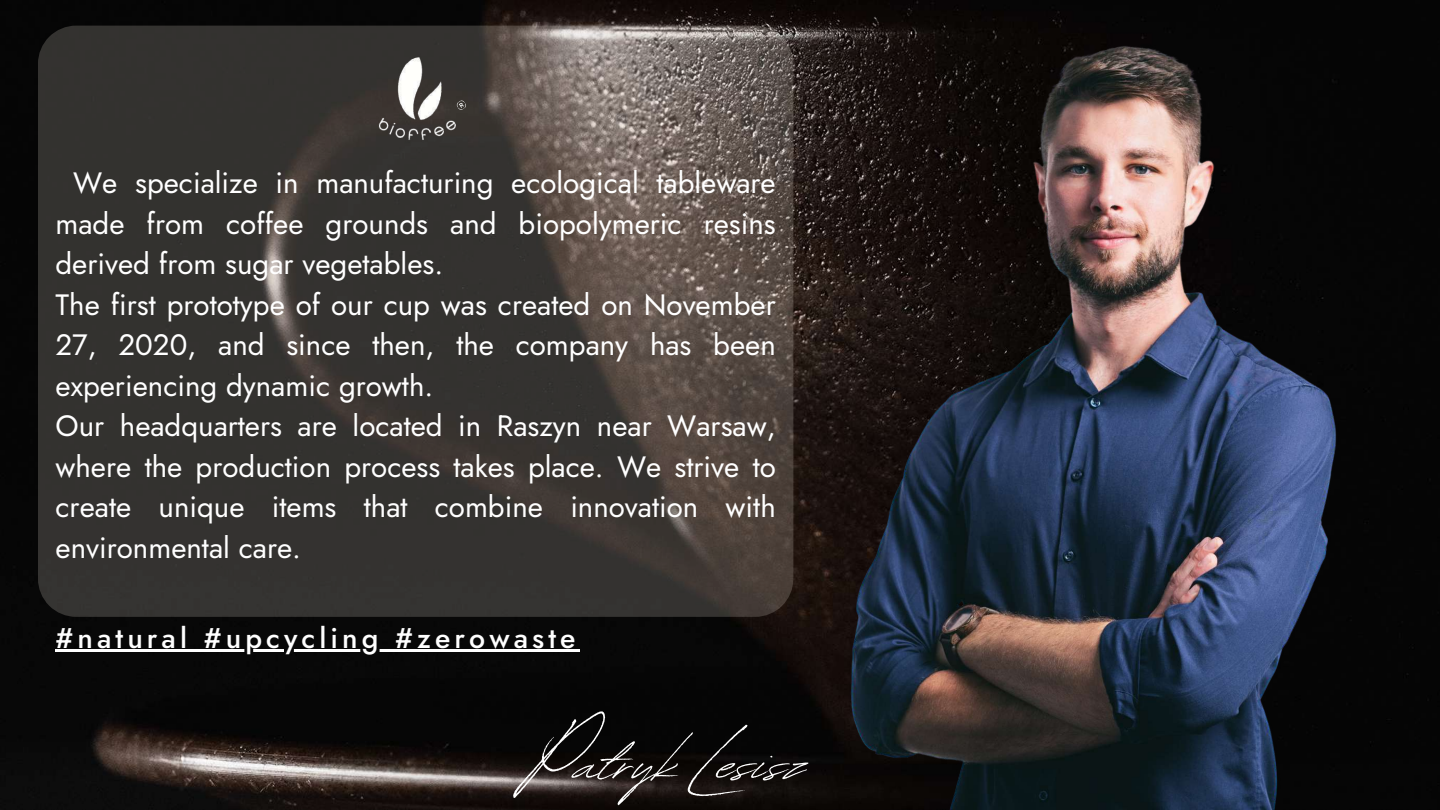
<style>
.page{position:relative;width:1440px;height:810px;background:#fff}
.page>*{position:absolute;margin:0;border:0;box-sizing:border-box;transform-origin:0 0}
.t1{font:86.8px "Revive 80 Signature";color:#fff}
.t2{font:29.4px/40.5px "Jost";color:#fff}
.t3{font:500 28.4px "Jost";letter-spacing:.145em;color:#fff}
</style>
<div class="page">
<img style="left:0;top:0;width:717px;height:810px">
<svg style="left:38px;top:26px;width:679px;height:591px;background:#403c39"></svg>
<img style="left:717px;top:0;width:723px;height:810px">
<hr style="left:56px;top:649px;width:524px;height:2px;background:#fff">
<img style="left:337px;top:20px;width:158px;height:158px">
<svg style="left:455px;top:99px;width:13px;height:12px"></svg>
<p class="t2" style="left:56px;top:163px;width:722px;text-indent:18px">We specialize in manufacturing ecological tableware made from coffee grounds and biopolymeric resins derived from sugar vegetables.<br>The first prototype of our cup was created on November 27, 2020, and since then, the company has been experiencing dynamic growth.<br>Our headquarters are located in Raszyn near Warsaw, where the production process takes place. We strive to create unique items that combine innovation with environmental care.</p>
<p class="t3" style="left:56px;top:617px;width:521px">#natural #upcycling #zerowaste</p>
<h1 class="t1" style="left:530px;top:697px;width:276px">Patryk Lesisz</h1>
</div>
